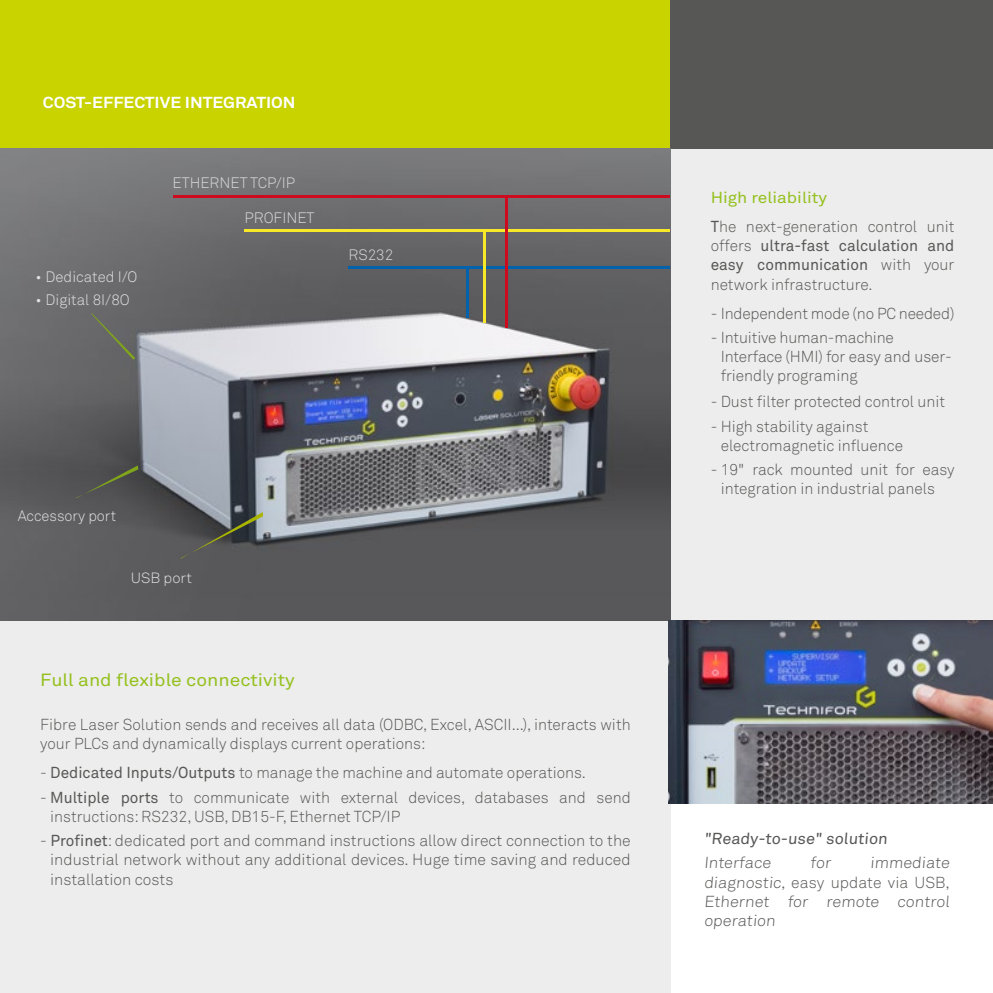
<style>
.page{position:relative;width:993px;height:993px;background:#fff}
.page>*{position:absolute;margin:0;border:0;box-sizing:border-box;transform-origin:0 0}
.t1{font:17.5px "Akkurat Std";color:#95c11f;scale:1.1 1}
.t2{font:300 15.75px/19.2px "Akkurat Std";color:#575756}
.t3{font:300 15.75px/19.2px "Akkurat Std";color:#575756;text-align:justify;scale:1.04 1}
.t4{font:15.75px/19.2px "Akkurat Std";color:#575756;text-align:justify}
.t5{font:700 15.75px "Akkurat Std";color:#fff;scale:1.1 1}
.t6{font:15.75px "Akkurat Std";color:#575756;scale:1.04 1}
.t7{font:300 15.05px "Akkurat Std";color:#e1e1e1}
.t8{font:300 15.05px "Akkurat Std";color:#dadada}
.t9{font:300 14.7px "Akkurat Std";color:#e1e1e1}
.s1{font-weight:400}
.s2{font-weight:400;color:#95c11f}
.s3{font-weight:300}
</style>
<div class="page">
<div style="left:0;top:0;width:670px;height:149px;background:#c8d300"></div>
<div style="left:670px;top:0;width:322px;height:149px;background:#575756"></div>
<hr style="left:0;top:0;width:1px;height:149px;background:#575756">
<div style="left:0;top:620px;width:670px;height:372px;background:#ededed"></div>
<div style="left:670px;top:149px;width:322px;height:471px;background:#ededed"></div>
<img style="left:0;top:149px;width:670px;height:471px">
<svg style="left:91px;top:313px;width:44px;height:46px;background:#676964"></svg>
<hr style="left:244px;top:229px;width:426px;height:2px;background:#f8e928">
<hr style="left:348px;top:266px;width:322px;height:2px;background:#0061ad">
<hr style="left:466px;top:268px;width:2px;height:50px;background:#0061ad">
<hr style="left:483px;top:230px;width:3px;height:92px;background:#f8e928">
<hr style="left:505px;top:197px;width:2px;height:130px;background:#cd0a1e">
<img style="left:668px;top:620px;width:324px;height:182px">
<hr style="left:173px;top:195px;width:496px;height:3px;background:#cd0a1e">
<svg style="left:180px;top:512px;width:83px;height:46px;background:#545753"></svg>
<svg style="left:76px;top:465px;width:62px;height:33px;background:#50534c"></svg>
<p class="t5" style="left:43px;top:92px;width:231px">COST-EFFECTIVE INTEGRATION</p>
<p class="t7" style="left:36px;top:268px;width:103px">• Dedicated I/O</p>
<p class="t7" style="left:36px;top:290px;width:96px">• Digital 8I/8O</p>
<p class="t8" style="left:172px;top:174px;width:124px">ETHERNET TCP/IP</p>
<p class="t8" style="left:244px;top:209px;width:71px">PROFINET</p>
<p class="t8" style="left:348px;top:245px;width:46px">RS232</p>
<p class="t7" style="left:18px;top:506px;width:100px">Accessory port</p>
<p class="t9" style="left:131px;top:568px;width:63px">USB port</p>
<p class="t1" style="left:40px;top:669px;width:233px">Full and flexible connectivity</p>
<p class="t2" style="left:40px;top:714px;width:591px">Fibre Laser Solution sends and receives all data (ODBC, Excel, ASCII...), interacts with your PLCs and dynamically displays current operations:</p>
<p class="t2" style="left:40px;top:762px;width:547px">- <span class="s1">Dedicated Inputs/Outputs</span> to manage the machine and automate operations.</p>
<p class="t2" style="left:50px;top:787px;width:581px;text-indent:-10px">- <span class="s1">Multiple ports</span> to communicate with external devices, databases and send instructions: RS232, USB, DB15-F, Ethernet TCP/IP</p>
<p class="t2" style="left:50px;top:830px;width:582px;text-align:justify;text-indent:-10px">- <span class="s1">Profinet</span>: dedicated port and command instructions allow direct connection to the industrial network without any additional devices. Huge time saving and reduced installation costs</p>
<p class="t2" style="left:710px;top:182px;width:245px;line-height:29.2px"><span class="s2">High reliability<br></span><span class="s1">T</span>he next-generation control unit</p>
<p class="t4" style="left:710px;top:236px;width:245px"><span class="s3">offers</span> ultra-fast calculation and easy communication <span class="s3">with your network infrastructure.</span></p>
<p class="t2" style="left:710px;top:303px;width:245px">- Independent mode (no PC needed)</p>
<p class="t2" style="left:720px;top:328px;width:232px;text-indent:-10px">- Intuitive human-machine<br>Interface (HMI) for easy and user&shy;friendly programing</p>
<p class="t2" style="left:710px;top:392px;width:236px">- Dust filter protected control unit</p>
<p class="t2" style="left:720px;top:416px;width:184px;text-indent:-10px">- High stability against electromagnetic influence</p>
<p class="t2" style="left:720px;top:460px;width:235px;text-indent:-10px">- 19" rack mounted unit for easy integration in industrial panels</p>
<p class="t6" style="left:703px;top:829px;width:179px">"Ready-to-use" solution</p>
<p class="t3" style="left:703px;top:852px;width:67px">Interface</p>
<p class="t3" style="left:810px;top:852px;width:23px">for</p>
<p class="t3" style="left:703px;top:852px;width:239px;text-indent:166px">immediate diagnostic, easy update via USB, Ethernet for remote control operation</p>
</div>
